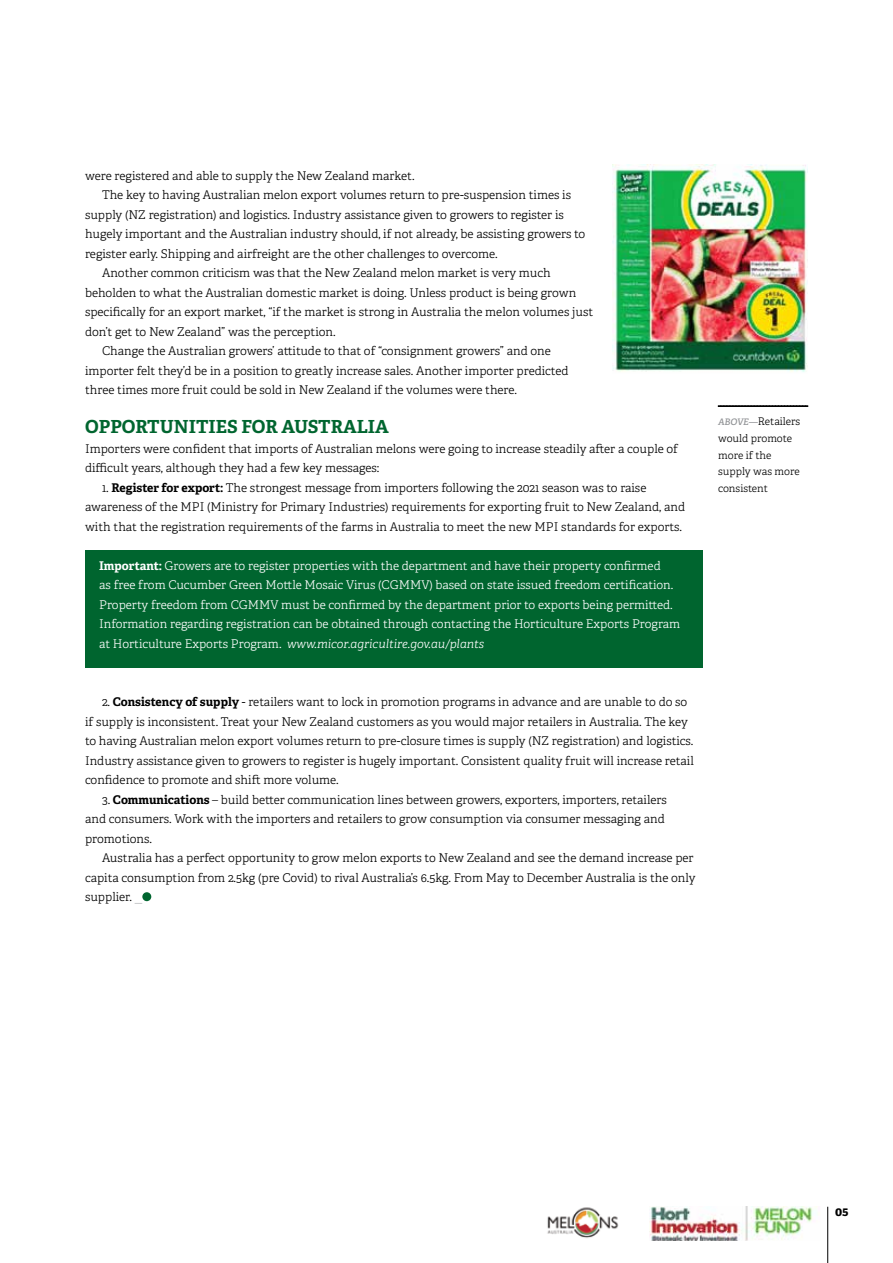
<style>
.page{position:relative;width:893px;height:1263px;background:#fff}
.page>*{position:absolute;margin:0;border:0;box-sizing:border-box;transform-origin:0 0}
.t1{font:700 18px "Adelle";color:#00652f}
.t2{font:700 13.5px "Adelle";color:#000}
.t3{font:300 12px/19.5px "Adelle";color:#000}
.t4{font:300 12px/19.5px "Adelle";color:#fff}
.t5{font:300 10.5px/16.6px "Adelle";color:#000}
.s1{font-weight:700}
.s2{font-style:italic}
.s3{font-size:15px;color:#bcbec0}
.s4{font-weight:600;font-style:italic;font-size:9px;color:#939598}
</style>
<div class="page">
<hr style="left:827px;top:1207px;width:1px;height:56px;background:#000">
<img style="left:547px;top:1207px;width:72px;height:31px">
<img style="left:649px;top:1207px;width:164px;height:34px">
<div style="left:142px;top:892px;width:9px;height:9px;background:#00652f;border-radius:50%"></div>
<img style="left:613px;top:165px;width:195px;height:207px">
<svg style="left:718px;top:405px;width:90px;height:2px"></svg>
<div style="left:85px;top:550px;width:617px;height:117px;background:#00652f"></div>
<p class="t3" style="left:85px;top:166px;width:331px">were registered and able to supply the New Zealand market.</p>
<p class="t3" style="left:102px;top:185px;width:470px">The key to having Australian melon export volumes return to pre-suspension times is</p>
<p class="t3" style="left:85px;top:205px;width:480px">supply (NZ registration) and logistics. Industry assistance given to growers to register is</p>
<p class="t3" style="left:85px;top:224px;width:502px">hugely important and the Australian industry should, if not already, be assisting growers to</p>
<p class="t3" style="left:85px;top:244px;width:414px">register early. Shipping and airfreight are the other challenges to overcome.</p>
<p class="t3" style="left:102px;top:263px;width:450px">Another common criticism was that the New Zealand melon market is very much</p>
<p class="t3" style="left:85px;top:283px;width:493px">beholden to what the Australian domestic market is doing. Unless product is being grown</p>
<p class="t3" style="left:85px;top:302px;width:510px">specifically for an export market, “if the market is strong in Australia the melon volumes just</p>
<p class="t3" style="left:85px;top:322px;width:252px">don’t get to New Zealand” was the perception.</p>
<p class="t3" style="left:102px;top:341px;width:450px">Change the Australian growers’ attitude to that of “consignment growers” and one</p>
<p class="t3" style="left:85px;top:361px;width:485px">importer felt they’d be in a position to greatly increase sales. Another importer predicted</p>
<p class="t3" style="left:85px;top:380px;width:433px">three times more fruit could be sold in New Zealand if the volumes were there.</p>
<h1 class="t1" style="left:85px;top:415px;width:305px">OPPORTUNITIES FOR AUSTRALIA</h1>
<p class="t3" style="left:85px;top:439px;width:594px">Importers were confident that imports of Australian melons were going to increase steadily after a couple of difficult years, although they had a few key messages:</p>
<p class="t3" style="left:85px;top:478px;width:602px;text-indent:17px">1. <span class="s1">Register for export:</span> The strongest message from importers following the 2021 season was to raise awareness of the MPI (Ministry for Primary Industries) requirements for exporting fruit to New Zealand, and with that the registration requirements of the farms in Australia to meet the new MPI standards for exports.</p>
<p class="t4" style="left:99px;top:556px;width:582px"><span class="s1">Important:</span> Growers are to register properties with the department and have their property confirmed<br>as free from Cucumber Green Mottle Mosaic Virus (CGMMV) based on state issued freedom certification.<br>Property freedom from CGMMV must be confirmed by the department prior to exports being permitted.<br>Information regarding registration can be obtained through contacting the Horticulture Exports Program at Horticulture Exports Program. <span class="s2">www.micor.agricultire.gov.au/plants</span></p>
<p class="t3" style="left:85px;top:692px;width:610px;text-indent:17px">2. <span class="s1">Consistency of supply</span> - retailers want to lock in promotion programs in advance and are unable to do so if supply is inconsistent. Treat your New Zealand customers as you would major retailers in Australia. The key to having Australian melon export volumes return to pre-closure times is supply (NZ registration) and logistics.<br>Industry assistance given to growers to register is hugely important. Consistent quality fruit will increase retail confidence to promote and shift more volume.</p>
<p class="t3" style="left:85px;top:790px;width:583px;text-indent:17px">3. <span class="s1">Communications</span> – build better communication lines between growers, exporters, importers, retailers and consumers. Work with the importers and retailers to grow consumption via consumer messaging and promotions.</p>
<p class="t3" style="left:85px;top:848px;width:612px;text-indent:17px">Australia has a perfect opportunity to grow melon exports to New Zealand and see the demand increase per capita consumption from 2.5kg (pre Covid) to rival Australia’s 6.5kg. From May to December Australia is the only supplier. <span class="s3">_</span></p>
<p class="t5" style="left:718px;top:413px;width:84px"><span class="s4">ABOVE—</span>Retailers would promote more if the supply was more consistent</p>
<p class="t2" style="left:835px;top:1203px;width:15px">05</p>
</div>
